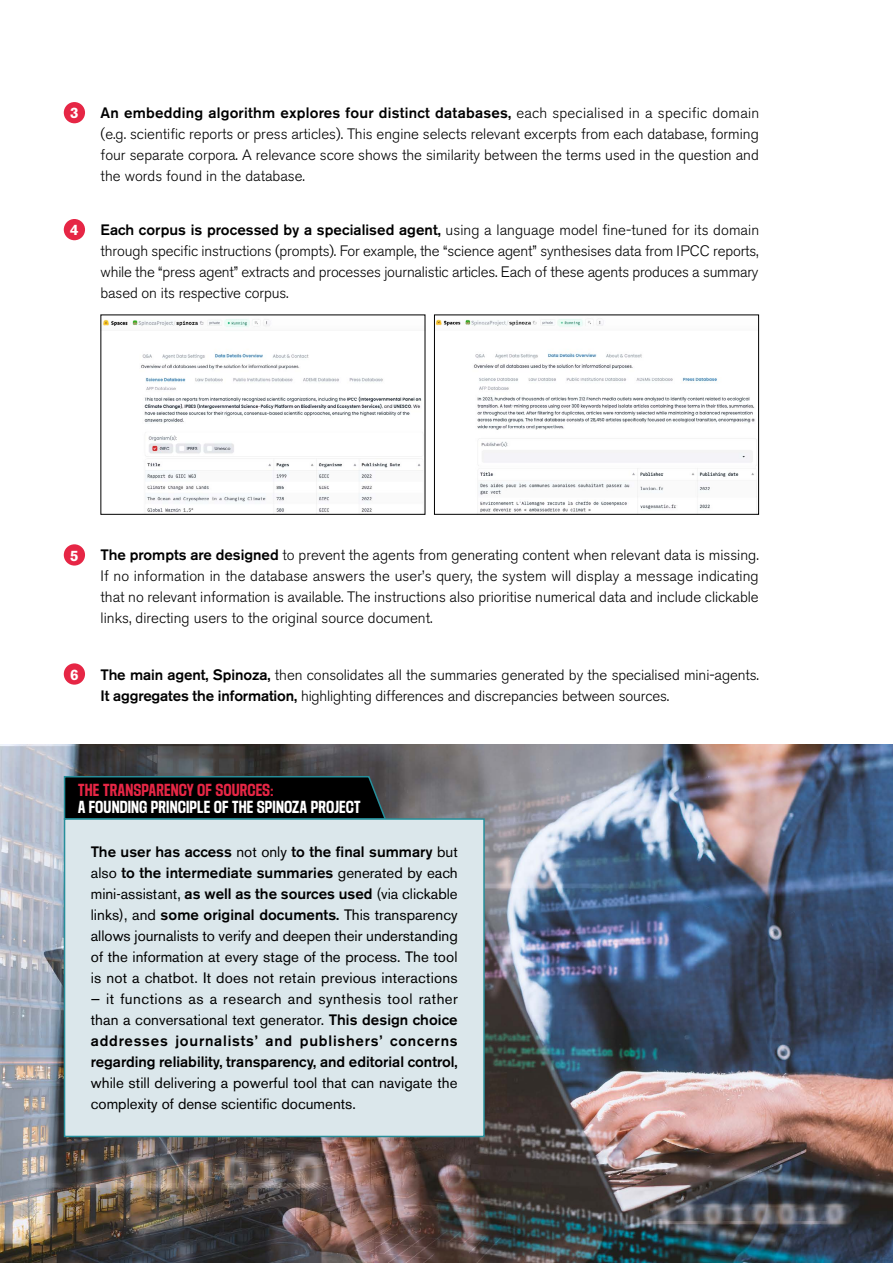
<style>
.page{position:relative;width:893px;height:1263px;background:#fff}
.page>*{position:absolute;margin:0;border:0;box-sizing:border-box;transform-origin:0 0}
.t1{font:300 15px/21px "Akzidenz Grotesk BE";letter-spacing:-.005em;color:#000;text-align:justify}
.t2{font:15px/21px "Akzidenz Grotesk BE";letter-spacing:.005em;color:#000;text-align:justify}
.t3{font:500 15px/21px "Akzidenz Grotesk BE";color:#000;text-align:justify}
.t4{font:700 semi-condensed 15px "Media Sans";letter-spacing:.05em;color:#fff}
.t5{font:700 semi-condensed 15px "Media Sans";letter-spacing:.05em;color:#e62645}
.t6{font:700 15px "Akzidenz Grotesk BE";color:#fff}
.s1{font-weight:500}
.s2{font-weight:400}
</style>
<div class="page">
<img style="left:0;top:744px;width:893px;height:519px">
<svg style="left:63px;top:775px;width:324px;height:45px;background:#060a0b"></svg>
<div style="left:65px;top:819px;width:419px;height:317px;background:#dbe7eb"></div>
<div style="left:64px;top:818px;width:421px;height:319px;border:2px solid #268f9b"></div>
<img style="left:103px;top:319px;width:320px;height:193px">
<img style="left:436px;top:319px;width:321px;height:193px">
<div style="left:434px;top:315px;width:325px;height:199px;border:1px solid #000"></div>
<div style="left:64px;top:102px;width:21px;height:21px;background:#e62645;border-radius:50%"></div>
<div style="left:64px;top:544px;width:21px;height:22px;background:#e62645;border-radius:50%"></div>
<div style="left:64px;top:219px;width:21px;height:21px;background:#e62645;border-radius:50%"></div>
<div style="left:64px;top:663px;width:21px;height:22px;background:#e62645;border-radius:50%"></div>
<p class="t6" style="left:70px;top:104px;width:10px">3</p>
<p class="t6" style="left:70px;top:221px;width:10px">4</p>
<p class="t1" style="left:101px;top:103px;width:660px"><span class="s1">An embedding algorithm explores four distinct databases,</span> each specialised in a specific domain (e.g. scientific reports or press articles). This engine selects relevant excerpts from each database, forming four separate corpora. A relevance score shows the similarity between the terms used in the question and the words found in the database.</p>
<p class="t1" style="left:101px;top:220px;width:660px"><span class="s1">Each corpus is processed by a specialised agent,</span> using a language model fine-tuned for its domain through specific instructions (prompts). For example, the “science agent” synthesises data from IPCC reports, while the “press agent” extracts and processes journalistic articles. Each of these agents produces a summary based on its respective corpus.</p>
<p class="t6" style="left:70px;top:547px;width:10px">5</p>
<p class="t6" style="left:70px;top:666px;width:10px">6</p>
<p class="t1" style="left:101px;top:545px;width:660px"><span class="s1">The prompts are designed</span> to prevent the agents from generating content when relevant data is missing.<br>If no information in the database answers the user’s query, the system will display a message indicating that no relevant information is available. The instructions also prioritise numerical data and include clickable links, directing users to the original source document.</p>
<p class="t1" style="left:101px;top:664px;width:660px"><span class="s1">The main agent, Spinoza,</span> then consolidates all the summaries generated by the specialised mini-agents.<br><span class="s1">It aggregates the information,</span> highlighting differences and discrepancies between sources.</p>
<p class="t5" style="left:78px;top:781px;width:196px">THE TRANSPARENCY OF SOURCES:</p>
<p class="t4" style="left:78px;top:798px;width:284px">A FOUNDING PRINCIPLE OF THE SPINOZA PROJECT</p>
<p class="t2" style="left:91px;top:841px;width:369px"><span class="s1">The user has access</span> not only <span class="s1">to the final summary</span> but also <span class="s1">to the intermediate summaries</span> generated by each mini-assistant, <span class="s1">as well as the sources used</span> (via clickable links), and <span class="s1">some original documents.</span> This transparency allows journalists to verify and deepen their understanding of the information at every stage of the process. The tool is not a chatbot. It does not retain previous interactions</p>
<p class="t3" style="left:91px;top:988px;width:369px"><span class="s2">— it functions as a research and synthesis tool rather than a conversational text generator.</span> This design choice addresses journalists’ and publishers’ concerns regarding reliability, transparency, and editorial control,</p>
<p class="t2" style="left:91px;top:1072px;width:368px">while still delivering a powerful tool that can navigate the complexity of dense scientific documents.</p>
</div>
